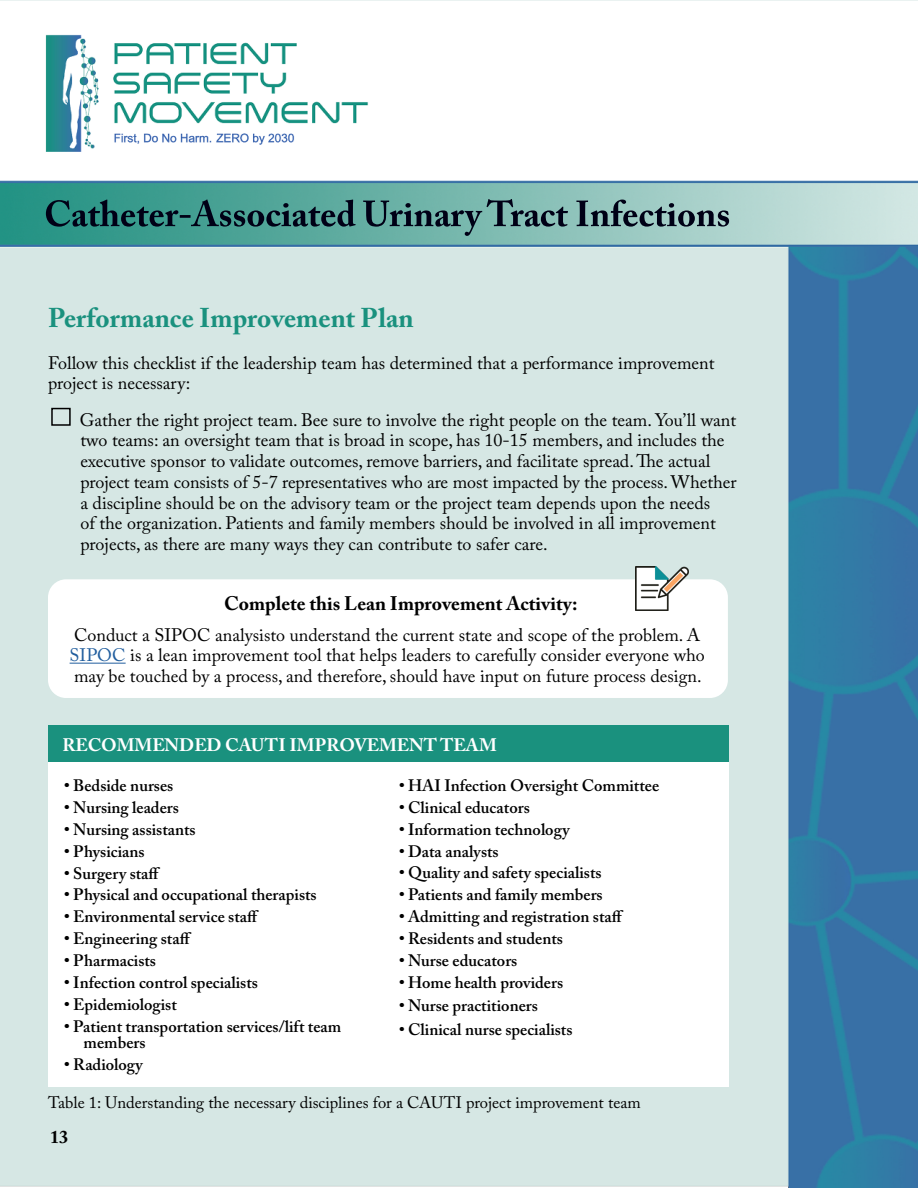
<style>
.page{position:relative;width:918px;height:1188px;background:#fff}
.page>*{position:absolute;margin:0;border:0;box-sizing:border-box;transform-origin:0 0}
.t1{font:700 27px "Adobe Caslon Pro";color:#1a917e}
.t2{font:700 19.5px "Adobe Caslon Pro";color:#000}
.t3{font:18px/20.7px "Adobe Caslon Pro";color:#000}
.t4{font:700 18px "Adobe Caslon Pro";color:#fff}
.t5{font:700 18px "Adobe Caslon Pro";color:#000}
.t6{font:600 16.5px/16.5px "Adobe Caslon Pro";color:#000}
.t7{font:16.5px "Adobe Caslon Pro";color:#000}
.s1{color:#215e9e}
</style>
<div class="page">
<img style="left:1px;top:0;width:917px;height:1188px">
<div style="left:51px;top:408px;width:20px;height:18px;border:2px solid #000"></div>
<div style="left:48px;top:579px;width:680px;height:119px;background:#fff;border-radius:18px"></div>
<hr style="left:70px;top:663px;width:56px;height:1px;background:#215e9e">
<div style="left:48px;top:726px;width:680px;height:38px;background:#1a917e"></div>
<div style="left:48px;top:763px;width:680px;height:324px;background:#fff"></div>
<img style="left:636px;top:567px;width:53px;height:44px">
<h1 class="t1" style="left:48px;top:302px;width:367px">Performance Improvement Plan</h1>
<p class="t3" style="left:48px;top:352px;width:668px;line-height:20.2px">Follow this checklist if the leadership team has determined that a performance improvement project is necessary:</p>
<p class="t3" style="left:80px;top:409px;width:658px">Gather the right project team. Bee sure to involve the right people on the team. You’ll want two teams: an oversight team that is broad in scope, has 10-15 members, and includes the executive sponsor to validate outcomes, remove barriers, and facilitate spread. The actual project team consists of 5-7 representatives who are most impacted by the process. Whether a discipline should be on the advisory team or the project team depends upon the needs<br>of the organization. Patients and family members should be involved in all improvement projects, as there are many ways they can contribute to safer care.</p>
<p class="t2" style="left:224px;top:592px;width:355px">Complete this Lean Improvement Activity:</p>
<p class="t3" style="left:70px;top:625px;width:637px;line-height:20.2px">Conduct a SIPOC analysisto understand the current state and scope of the problem. A<br><span class="s1">SIPOC</span> is a lean improvement tool that helps leaders to carefully consider everyone who may be touched by a process, and therefore, should have input on future process design.</p>
<p class="t4" style="left:62px;top:735px;width:436px">RECOMMENDED CAUTI IMPROVEMENT TEAM</p>
<p class="t6" style="left:64px;top:777px;width:111px">• Bedside nurses</p>
<p class="t6" style="left:64px;top:799px;width:116px">• Nursing leaders</p>
<p class="t6" style="left:64px;top:821px;width:133px">• Nursing assistants</p>
<p class="t6" style="left:64px;top:843px;width:82px">• Physicians</p>
<p class="t6" style="left:64px;top:865px;width:98px">• Surgery staff</p>
<p class="t6" style="left:64px;top:886px;width:254px">• Physical and occupational therapists</p>
<p class="t6" style="left:64px;top:908px;width:196px">• Environmental service staff</p>
<p class="t6" style="left:64px;top:930px;width:129px">• Engineering staff</p>
<p class="t6" style="left:64px;top:952px;width:93px">• Pharmacists</p>
<p class="t6" style="left:64px;top:974px;width:195px">• Infection control specialists</p>
<p class="t6" style="left:64px;top:996px;width:114px">• Epidemiologist</p>
<p class="t6" style="left:84px;top:1018px;width:259px;text-indent:-19px">• Patient transportation services/lift team members</p>
<p class="t6" style="left:64px;top:1056px;width:80px">• Radiology</p>
<p class="t6" style="left:399px;top:777px;width:262px">• HAI Infection Oversight Committee</p>
<p class="t6" style="left:399px;top:799px;width:132px">• Clinical educators</p>
<p class="t6" style="left:399px;top:821px;width:172px">• Information technology</p>
<p class="t6" style="left:399px;top:843px;width:101px">• Data analysts</p>
<p class="t6" style="left:399px;top:865px;width:204px">• Quality and safety specialists</p>
<p class="t6" style="left:399px;top:886px;width:205px">• Patients and family members</p>
<p class="t6" style="left:399px;top:908px;width:226px">• Admitting and registration staff</p>
<p class="t6" style="left:399px;top:930px;width:165px">• Residents and students</p>
<p class="t6" style="left:399px;top:952px;width:120px">• Nurse educators</p>
<p class="t6" style="left:399px;top:974px;width:166px">• Home health providers</p>
<p class="t6" style="left:399px;top:997px;width:140px">• Nurse practitioners</p>
<p class="t6" style="left:399px;top:1021px;width:175px">• Clinical nurse specialists</p>
<p class="t7" style="left:48px;top:1092px;width:594px">Table 1: Understanding the necessary disciplines for a CAUTI project improvement team</p>
<p class="t5" style="left:50px;top:1127px;width:19px">13</p>
</div>
